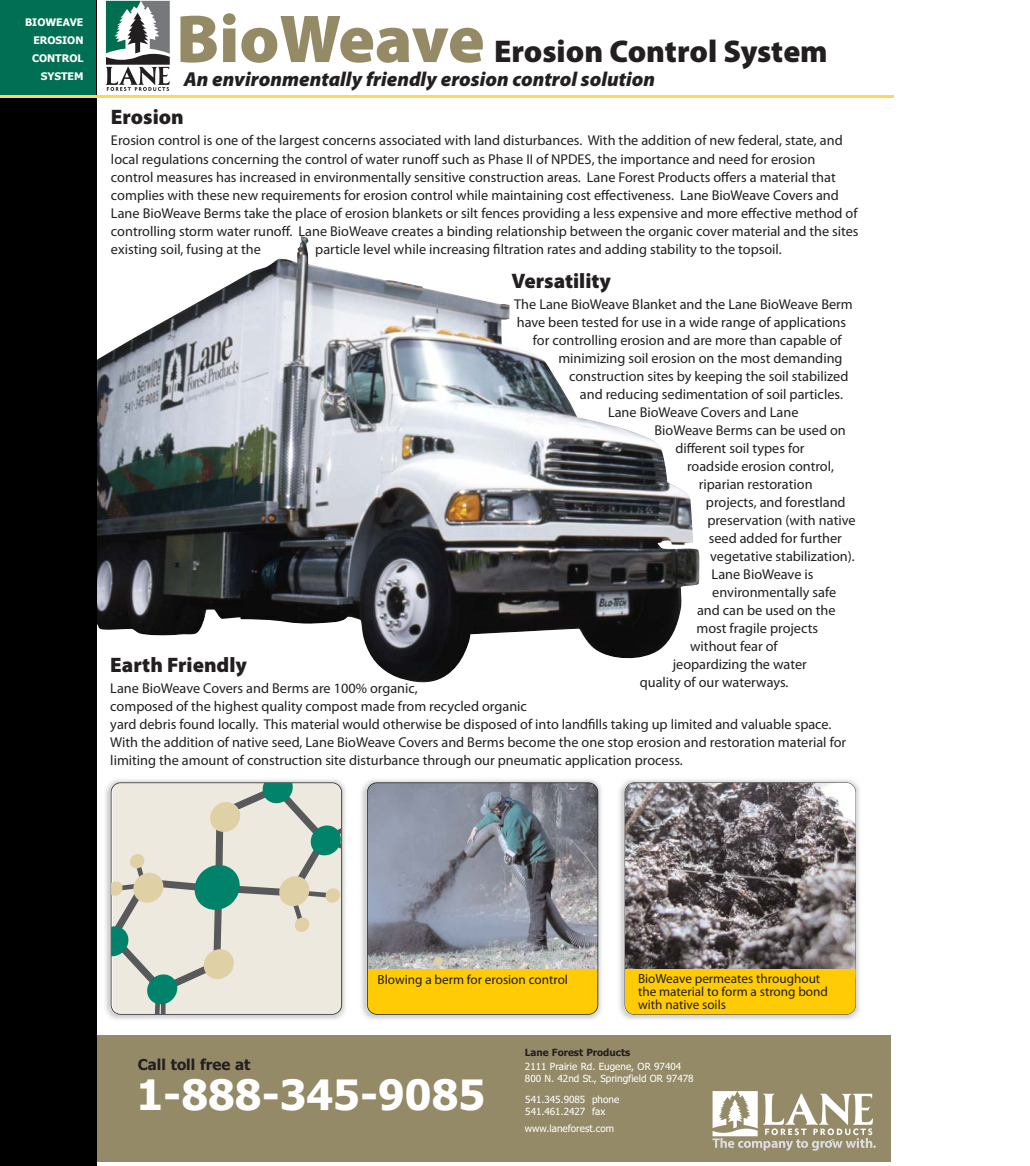
<style>
.page{position:relative;width:1030px;height:1166px;background:#fff}
.page>*{position:absolute;margin:0;border:0;box-sizing:border-box;transform-origin:0 0}
.t1{font:700 42px "Tahoma";color:#fff}
.t2{font:900 31.5px "Myriad Pro";color:#231f20}
.t3{font:900 21px "Myriad Pro";color:#231f20}
.t4{font:italic 900 20.25px "Myriad Pro";color:#231f20}
.t5{font:700 15px "Tahoma";color:#231f20}
.t6{font:14.25px/18px "Myriad Pro";color:#231f20}
.t7{font:13.2px/12.8px "Myriad Pro";color:#231f20}
.t8{font:700 10.5px/18px "Tahoma";color:#fff;text-align:right}
.t9{font:9.9px/11.9px "Tahoma";color:#fff}
.t10{font:700 9.9px "Tahoma";color:#231f20}
.s1{font-size:68.25px;color:#948a66}
</style>
<div class="page">
<img style="left:97px;top:236px;width:603px;height:447px">
<div style="left:5px;top:1035px;width:886px;height:127px;background:#948a67"></div>
<div style="left:0;top:0;width:97px;height:1166px;background:#000"></div>
<div style="left:0;top:0;width:96px;height:96px;background:#006f53"></div>
<hr style="left:0;top:96px;width:893px;height:2px;background:#ffd659">
<img style="left:361px;top:780px;width:240px;height:239px">
<svg style="left:367px;top:782px;width:231px;height:232px;background:#9f997c"></svg>
<div style="left:433px;top:957px;width:10px;height:8px;background:#dfd0a5;border-radius:50%"></div>
<img style="left:105px;top:780px;width:240px;height:239px">
<img style="left:342px;top:782px;width:1px;height:232px">
<svg style="left:111px;top:782px;width:231px;height:232px;background:#d1d6ca"></svg>
<img style="left:619px;top:780px;width:240px;height:239px">
<img style="left:625px;top:782px;width:230px;height:187px">
<div style="left:625px;top:969px;width:230px;height:45px;background:#ffcb04"></div>
<svg style="left:712px;top:1091px;width:164px;height:59px"></svg>
<svg style="left:106px;top:1px;width:64px;height:90px"></svg>
<p class="t8" style="left:25px;top:13px;width:60px">BIOWEAVE<br>EROSION<br>CONTROL<br>SYSTEM</p>
<p class="t2" style="left:176px;top:33px;width:653px"><span class="s1">BioWeave</span> Erosion Control System</p>
<p class="t4" style="left:184px;top:67px;width:473px">An environmentally friendly erosion control solution</p>
<p class="t3" style="left:111px;top:105px;width:74px">Erosion</p>
<p class="t6" style="left:111px;top:133px;width:749px">Erosion control is one of the largest concerns associated with land disturbances. With the addition of new federal, state, and local regulations concerning the control of water runoff such as Phase II of NPDES, the importance and need for erosion control measures has increased in environmentally sensitive construction areas. Lane Forest Products offers a material that complies with these new requirements for erosion control while maintaining cost effectiveness. Lane BioWeave Covers and Lane BioWeave Berms take the place of erosion blankets or silt fences providing a less expensive and more effective method of controlling storm water runoff. Lane BioWeave creates a binding relationship between the organic cover material and the sites existing soil, fusing at the</p>
<p class="t6" style="left:315px;top:241px;width:468px">particle level while increasing filtration rates and adding stability to the topsoil.</p>
<p class="t3" style="left:511px;top:268px;width:101px">Versatility</p>
<p class="t6" style="left:514px;top:296px;width:340px">The Lane BioWeave Blanket and the Lane BioWeave Berm</p>
<p class="t6" style="left:517px;top:314px;width:331px">have been tested for use in a wide range of applications</p>
<p class="t6" style="left:533px;top:332px;width:310px">for controlling erosion and are more than capable of</p>
<p class="t6" style="left:558px;top:350px;width:286px">minimizing soil erosion on the most demanding</p>
<p class="t6" style="left:569px;top:368px;width:281px">construction sites by keeping the soil stabilized</p>
<p class="t6" style="left:580px;top:386px;width:264px">and reducing sedimentation of soil particles.</p>
<p class="t6" style="left:608px;top:404px;width:192px">Lane BioWeave Covers and Lane</p>
<p class="t6" style="left:654px;top:422px;width:193px">BioWeave Berms can be used on</p>
<p class="t6" style="left:675px;top:440px;width:131px">different soil types for</p>
<p class="t6" style="left:687px;top:458px;width:148px">roadside erosion control,</p>
<p class="t6" style="left:699px;top:476px;width:115px">riparian restoration</p>
<p class="t6" style="left:706px;top:494px;width:141px">projects, and forestland</p>
<p class="t6" style="left:707px;top:512px;width:150px">preservation (with native</p>
<p class="t6" style="left:709px;top:530px;width:135px">seed added for further</p>
<p class="t6" style="left:710px;top:548px;width:146px">vegetative stabilization).</p>
<p class="t6" style="left:711px;top:566px;width:103px">Lane BioWeave is</p>
<p class="t6" style="left:712px;top:584px;width:125px">environmentally safe</p>
<p class="t6" style="left:697px;top:602px;width:140px">and can be used on the</p>
<p class="t6" style="left:696px;top:620px;width:123px">most fragile projects</p>
<p class="t6" style="left:690px;top:638px;width:89px">without fear of</p>
<p class="t6" style="left:673px;top:656px;width:136px">jeopardizing the water</p>
<p class="t6" style="left:640px;top:674px;width:150px">quality of our waterways.</p>
<p class="t3" style="left:110px;top:652px;width:138px">Earth Friendly</p>
<p class="t6" style="left:110px;top:680px;width:737px">Lane BioWeave Covers and Berms are 100% organic,<br>composed of the highest quality compost made from recycled organic<br>yard debris found locally. This material would otherwise be disposed of into landfills taking up limited and valuable space.<br>With the addition of native seed, Lane BioWeave Covers and Berms become the one stop erosion and restoration material for limiting the amount of construction site disturbance through our pneumatic application process.</p>
<p class="t7" style="left:378px;top:974px;width:192px">Blowing a berm for erosion control</p>
<p class="t7" style="left:638px;top:973px;width:191px">BioWeave permeates throughout the material to form a strong bond with native soils</p>
<p class="t5" style="left:138px;top:1056px;width:114px">Call toll free at</p>
<p class="t1" style="left:136px;top:1071px;width:350px">1-888-345-9085</p>
<p class="t10" style="left:525px;top:1047px;width:107px">Lane Forest Products</p>
<p class="t9" style="left:525px;top:1061px;width:170px">2111 Prairie Rd. Eugene, OR 97404<br>800 N. 42nd St., Springfield OR 97478</p>
<p class="t9" style="left:525px;top:1094px;width:95px">541.345.9085 phone<br>541.461.2427 fax</p>
<p class="t9" style="left:525px;top:1123px;width:91px">www.laneforest.com</p>
</div>
